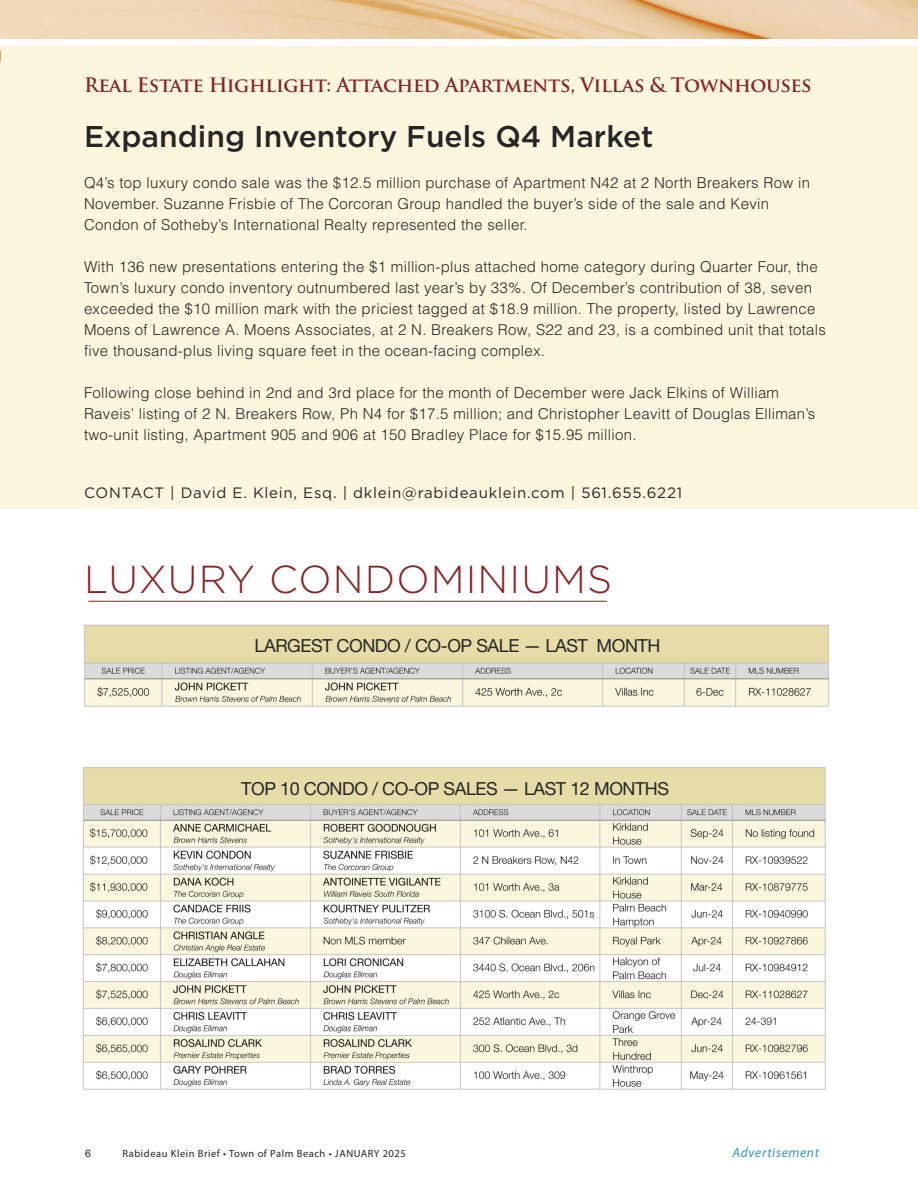
<style>
.page{position:relative;width:918px;height:1188px;background:#fff}
.page>*{position:absolute;margin:0;border:0;box-sizing:border-box;transform-origin:0 0}
.t1{font:300 39px "Gotham";letter-spacing:.03em;color:#892427}
.t2{font:500 30px "Gotham";color:#272627}
.t3{font:700 19.5px "Trajan Pro";letter-spacing:-.02em;color:#892427}
.t4{font:18px "Helvetica Neue";letter-spacing:-.025em;color:#272627}
.t5{font:300 15px/21px "Helvetica";letter-spacing:.02em;color:#272627}
.t6{font:15px "Gotham";letter-spacing:.05em;color:#272627}
.t7{font:italic 13.5px "Myriad Pro";letter-spacing:.05em;color:#2d97be}
.t8{font:10.5px "Myriad Pro";letter-spacing:.05em;color:#272627}
.t9{font:10.5px "Helvetica";color:#272627}
</style>
<div class="page">
<div style="left:0;top:46px;width:918px;height:463px;background:#fcf6de"></div>
<img style="left:82px;top:767px;width:744px;height:322px">
<img style="left:84px;top:625px;width:745px;height:82px">
<img style="left:0;top:0;width:918px;height:38px">
<hr style="left:88px;top:601px;width:519px;height:1px;background:#892427">
<h3 class="t3" style="left:84px;top:77px;width:729px">Real Estate Highlight: Attached Apartments, Villas &amp; Townhouses</h3>
<h2 class="t2" style="left:84px;top:126px;width:571px">Expanding Inventory Fuels Q4 Market</h2>
<p class="t5" style="left:84px;top:171px;width:728px">Q4’s top luxury condo sale was the $12.5 million purchase of Apartment N42 at 2 North Breakers Row in<br>November. Suzanne Frisbie of The Corcoran Group handled the buyer’s side of the sale and Kevin<br>Condon of Sotheby’s International Realty represented the seller.</p>
<p class="t5" style="left:84px;top:255px;width:744px">With 136 new presentations entering the $1 million-plus attached home category during Quarter Four, the Town’s luxury condo inventory outnumbered last year’s by 33%. Of December’s contribution of 38, seven exceeded the $10 million mark with the priciest tagged at $18.9 million. The property, listed by Lawrence Moens of Lawrence A. Moens Associates, at 2 N. Breakers Row, S22 and 23, is a combined unit that totals five thousand-plus living square feet in the ocean-facing complex.</p>
<p class="t5" style="left:84px;top:381px;width:733px">Following close behind in 2nd and 3rd place for the month of December were Jack Elkins of William<br>Raveis’ listing of 2 N. Breakers Row, Ph N4 for $17.5 million; and Christopher Leavitt of Douglas Elliman’s two-unit listing, Apartment 905 and 906 at 150 Bradley Place for $15.95 million.</p>
<p class="t6" style="left:84px;top:488px;width:600px">CONTACT | David E. Klein, Esq. | dklein@rabideauklein.com | 561.655.6221</p>
<h1 class="t1" style="left:84px;top:566px;width:530px">LUXURY CONDOMINIUMS</h1>
<p class="t4" style="left:255px;top:631px;width:407px">LARGEST CONDO / CO-OP SALE — LAST MONTH</p>
<p class="t4" style="left:241px;top:773px;width:429px">TOP 10 CONDO / CO-OP SALES — LAST 12 MONTHS</p>
<p class="t9" style="left:85px;top:1147px;width:7px">6</p>
<p class="t8" style="left:123px;top:1149px;width:285px">Rabideau Klein Brief • Town of Palm Beach • JANUARY 2025</p>
<p class="t7" style="left:733px;top:1147px;width:88px">Advertisement</p>
</div>
